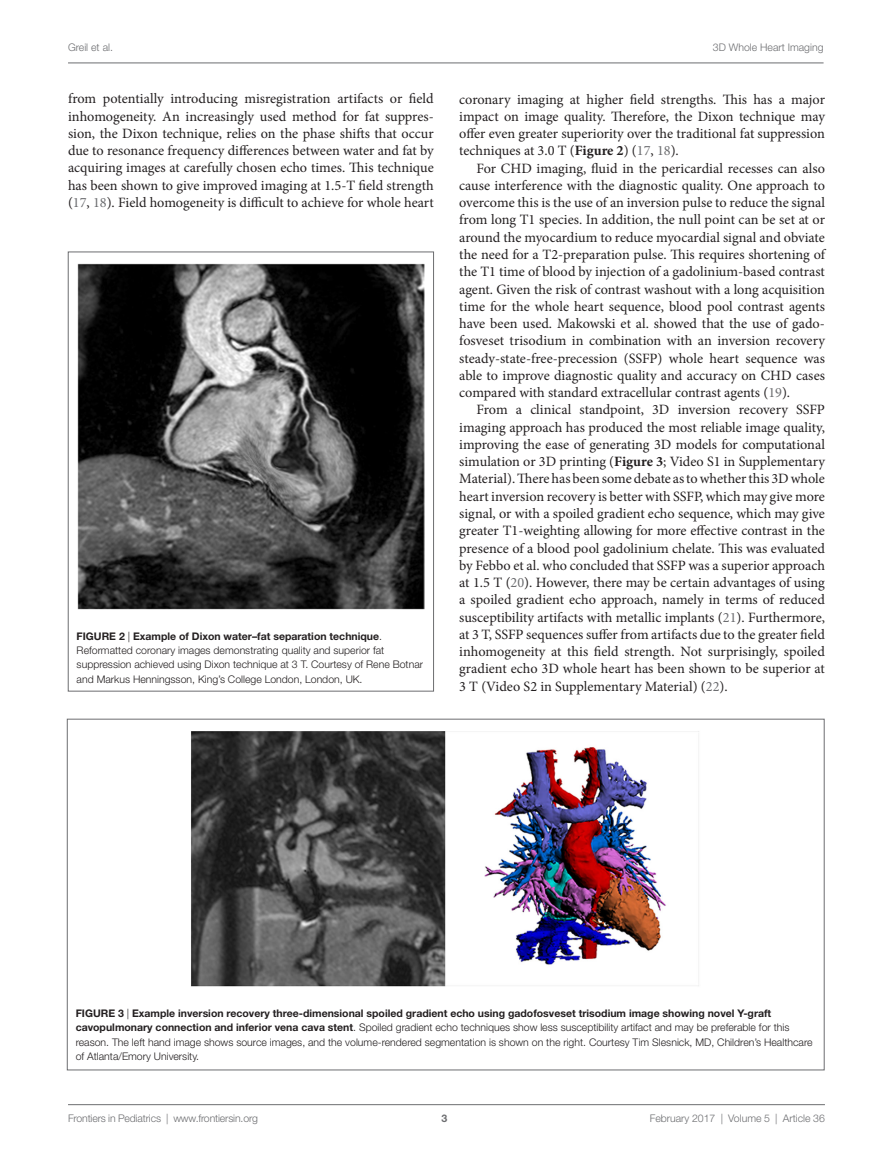
<style>
.page{position:relative;width:893px;height:1170px;background:#fff}
.page>*{position:absolute;margin:0;border:0;box-sizing:border-box;transform-origin:0 0}
.t1{font:14.25px/17.2px "Minion Pro";color:#231f20;text-align:justify}
.t2{font:300 10.5px/14.2px "Helvetica Neue LT Std";color:#231f20}
.t3{font:300 10.5px "Helvetica Neue LT Std";color:#6c6d70}
.t4{font:700 10.5px "Helvetica Neue LT Std";color:#6c6d70}
.s1{color:#6c6d70}
.s2{font-weight:700}
</style>
<div class="page">
<img style="left:78px;top:263px;width:346px;height:347px">
<img style="left:191px;top:731px;width:508px;height:256px">
<hr style="left:68px;top:1104px;width:757px;height:1px;background:#6c6d70">
<hr style="left:68px;top:63px;width:756px;height:1px;background:#6c6d70">
<p class="t3" style="left:68px;top:41px;width:46px">Greil et al.</p>
<p class="t3" style="left:713px;top:41px;width:112px">3D Whole Heart Imaging</p>
<p class="t1" style="left:68px;top:90px;width:367px">from potentially introducing misregistration artifacts or field inhomogeneity. An increasingly used method for fat suppres&shy;sion, the Dixon technique, relies on the phase shifts that occur due to resonance frequency differences between water and fat by acquiring images at carefully chosen echo times. This technique has been shown to give improved imaging at 1.5-T field strength (<span class="s1">17</span>, <span class="s1">18</span>). Field homogeneity is difficult to achieve for whole heart</p>
<p class="t1" style="left:459px;top:90px;width:367px">coronary imaging at higher field strengths. This has a major impact on image quality. Therefore, the Dixon technique may offer even greater superiority over the traditional fat suppression techniques at 3.0 T (<span class="s2">Figure 2</span>) (<span class="s1">17</span>, <span class="s1">18</span>).</p>
<p class="t1" style="left:459px;top:159px;width:367px;text-indent:17px">For CHD imaging, fluid in the pericardial recesses can also cause interference with the diagnostic quality. One approach to overcome this is the use of an inversion pulse to reduce the signal from long T1 species. In addition, the null point can be set at or around the myocardium to reduce myocardial signal and obviate the need for a T2-preparation pulse. This requires shortening of the T1 time of blood by injection of a gadolinium-based contrast agent. Given the risk of contrast washout with a long acquisition time for the whole heart sequence, blood pool contrast agents have been used. Makowski et al. showed that the use of gado&shy;fosveset trisodium in combination with an inversion recovery steady-state-free-precession (SSFP) whole heart sequence was able to improve diagnostic quality and accuracy on CHD cases compared with standard extracellular contrast agents (<span class="s1">19</span>).</p>
<p class="t1" style="left:459px;top:401px;width:367px;text-indent:17px">From a clinical standpoint, 3D inversion recovery SSFP imaging approach has produced the most reliable image quality, improving the ease of generating 3D models for computational simulation or 3D printing (<span class="s2">Figure 3</span>; Video S1 in Supplementary Material). There has been some debate as to whether this 3D whole heart inversion recovery is better with SSFP, which may give more signal, or with a spoiled gradient echo sequence, which may give greater T1-weighting allowing for more effective contrast in the presence of a blood pool gadolinium chelate. This was evaluated by Febbo et al. who concluded that SSFP was a superior approach at 1.5 T (<span class="s1">20</span>). However, there may be certain advantages of using a spoiled gradient echo approach, namely in terms of reduced susceptibility artifacts with metallic implants (<span class="s1">21</span>). Furthermore, at 3 T, SSFP sequences suffer from artifacts due to the greater field inhomogeneity at this field strength. Not surprisingly, spoiled gradient echo 3D whole heart has been shown to be superior at 3 T (Video S2 in Supplementary Material) (<span class="s1">22</span>).</p>
<p class="t2" style="left:77px;top:628px;width:348px"><span class="s2">FIGURE 2</span> | <span class="s2">Example of Dixon water–fat separation technique</span>.<br>Reformatted coronary images demonstrating quality and superior fat suppression achieved using Dixon technique at 3 T. Courtesy of Rene Botnar and Markus Henningsson, King’s College London, London, UK.</p>
<p class="t2" style="left:76px;top:1006px;width:738px"><span class="s2">FIGURE 3</span> | <span class="s2">Example inversion recovery three-dimensional spoiled gradient echo using gadofosveset trisodium image showing novel Y-graft cavopulmonary connection and inferior vena cava stent</span>. Spoiled gradient echo techniques show less susceptibility artifact and may be preferable for this reason. The left hand image shows source images, and the volume-rendered segmentation is shown on the right. Courtesy Tim Slesnick, MD, Children’s Healthcare of Atlanta/Emory University.</p>
<p class="t3" style="left:68px;top:1111px;width:191px">Frontiers in Pediatrics | www.frontiersin.org</p>
<p class="t3" style="left:650px;top:1111px;width:177px">February 2017 | Volume 5 | Article 36</p>
<p class="t4" style="left:441px;top:1111px;width:7px">3</p>
</div>
